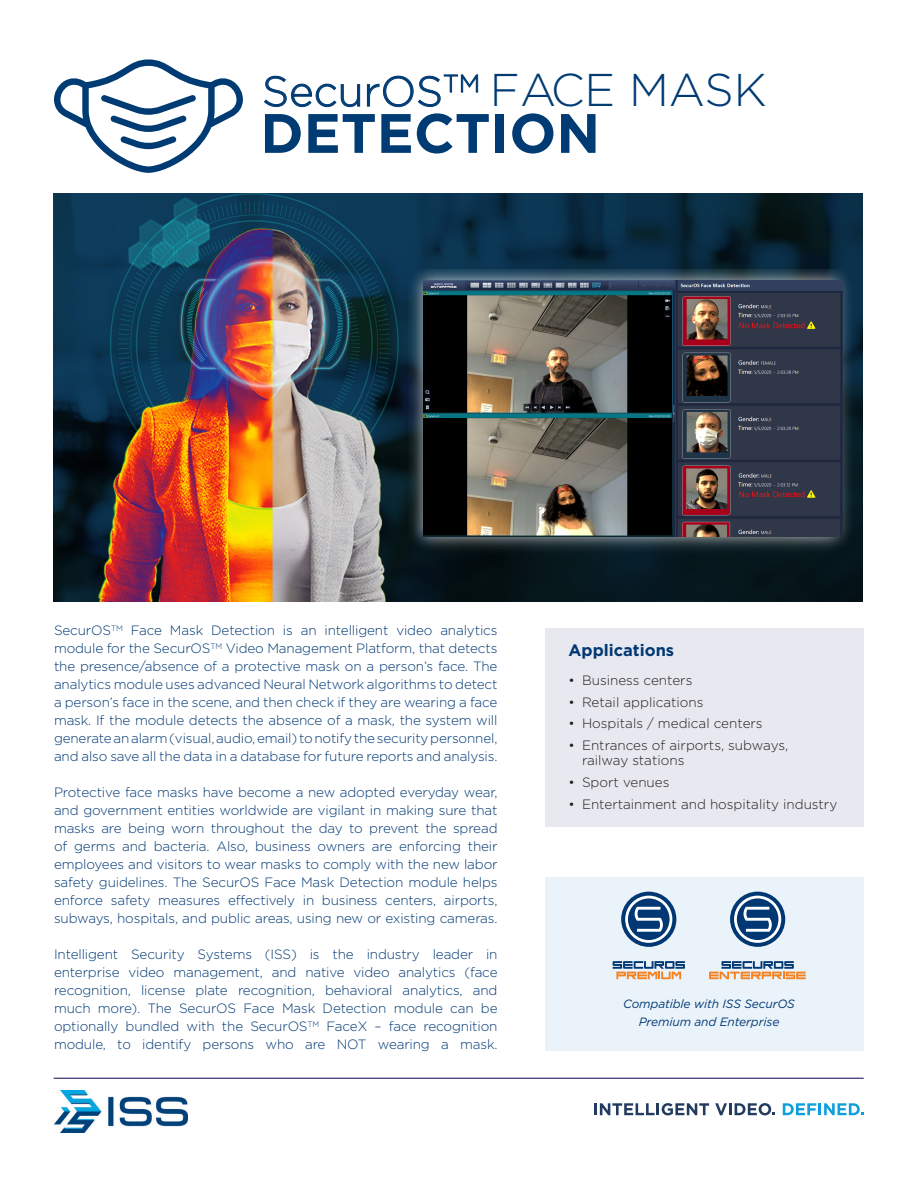
<style>
.page{position:relative;width:918px;height:1188px;background:#fff}
.page>*{position:absolute;margin:0;border:0;box-sizing:border-box;transform-origin:0 0}
.t1{font:700 55.35px "Gotham";color:#003b73}
.t2{font:300 45.9px "Gotham";color:#003b73}
.t3{font:700 16.5px "Gotham";color:#013874}
.t4{font:300 13.5px/18px "Gotham";letter-spacing:-.01em;color:#013874;text-align:justify}
.t5{font:300 13.5px/15px "Gotham";color:#231f20}
.t6{font:italic 12px/18px "Gotham";letter-spacing:-.01em;color:#013874;text-align:center}
.s1{font-size:42.15px}
</style>
<div class="page">
<div style="left:545px;top:628px;width:319px;height:199px;background:#e8e8f0"></div>
<div style="left:545px;top:877px;width:319px;height:174px;background:#eaf3fa"></div>
<svg style="left:613px;top:961px;width:72px;height:18px"></svg>
<div style="left:621px;top:892px;width:55px;height:55px;background:#013874;border-radius:50%"></div>
<svg style="left:625px;top:896px;width:47px;height:47px"></svg>
<svg style="left:709px;top:961px;width:97px;height:18px"></svg>
<div style="left:730px;top:892px;width:55px;height:55px;background:#013874;border-radius:50%"></div>
<svg style="left:734px;top:896px;width:47px;height:47px"></svg>
<img style="left:54px;top:193px;width:809px;height:409px">
<img style="left:408px;top:270px;width:452px;height:285px">
<img style="left:423px;top:280px;width:420px;height:257px">
<hr style="left:54px;top:1078px;width:810px;height:1px;background:#0c0452">
<svg style="left:594px;top:1103px;width:115px;height:12px"></svg>
<svg style="left:715px;top:1103px;width:60px;height:12px"></svg>
<svg style="left:783px;top:1103px;width:81px;height:12px"></svg>
<img style="left:55px;top:1090px;width:132px;height:42px">
<svg style="left:54px;top:59px;width:189px;height:114px"></svg>
<h2 class="t2" style="left:262px;top:65px;width:506px"><span class="s1">SecurOS</span><sup>TM</sup> FACE MASK</h2>
<h1 class="t1" style="left:260px;top:101px;width:341px">DETECTION</h1>
<p class="t4" style="left:54px;top:621px;width:445px">SecurOS<sup>TM</sup> Face Mask Detection is an intelligent video analytics module for the SecurOS<sup>TM</sup> Video Management Platform, that detects the presence/absence of a protective mask on a person’s face. The analytics module uses advanced Neural Network algorithms to detect a person’s face in the scene, and then check if they are wearing a face mask. If the module detects the absence of a mask, the system will generate an alarm (visual, audio, email) to notify the security personnel, and also save all the data in a database for future reports and analysis.</p>
<p class="t4" style="left:54px;top:783px;width:445px">Protective face masks have become a new adopted everyday wear, and government entities worldwide are vigilant in making sure that masks are being worn throughout the day to prevent the spread of germs and bacteria. Also, business owners are enforcing their employees and visitors to wear masks to comply with the new labor safety guidelines. The SecurOS Face Mask Detection module helps enforce safety measures effectively in business centers, airports, subways, hospitals, and public areas, using new or existing cameras.</p>
<p class="t4" style="left:54px;top:945px;width:445px">Intelligent Security Systems (ISS) is the industry leader in enterprise video management, and native video analytics (face recognition, license plate recognition, behavioral analytics, and much more). The SecurOS Face Mask Detection module can be optionally bundled with the SecurOS<sup>TM</sup> FaceX – face recognition module, to identify persons who are NOT wearing a mask.</p>
<p class="t3" style="left:568px;top:641px;width:107px">Applications</p>
<p class="t5" style="left:568px;top:672px;width:125px">• Business centers</p>
<p class="t5" style="left:568px;top:694px;width:136px">• Retail applications</p>
<p class="t5" style="left:568px;top:716px;width:196px">• Hospitals / medical centers</p>
<p class="t5" style="left:582px;top:738px;width:208px;text-indent:-14px">• Entrances of airports, subways, railway stations</p>
<p class="t5" style="left:568px;top:774px;width:103px">• Sport venues</p>
<p class="t5" style="left:568px;top:796px;width:270px">• Entertainment and hospitality industry</p>
<p class="t6" style="left:623px;top:995px;width:173px">Compatible with ISS SecurOS<br>Premium and Enterprise</p>
</div>
